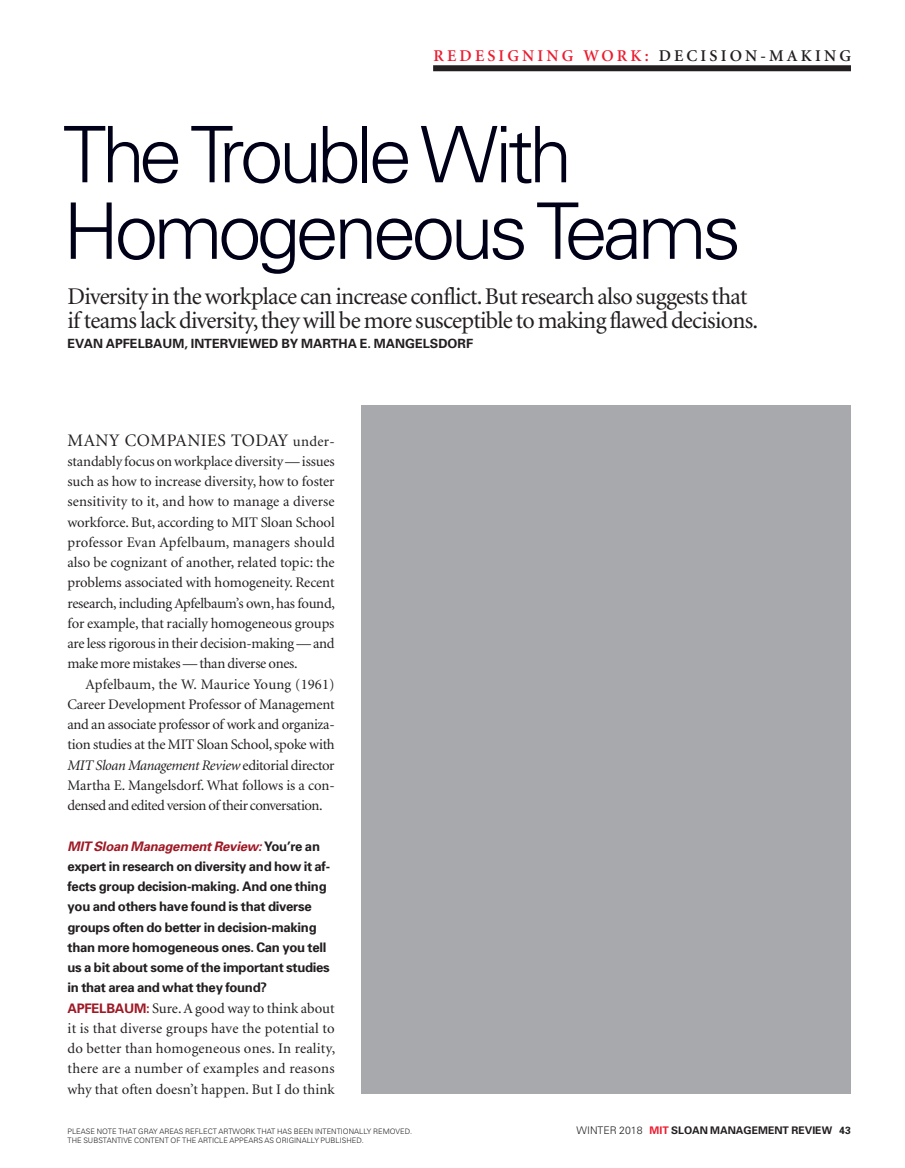
<style>
.page{position:relative;width:905px;height:1168px;background:#fff}
.page>*{position:absolute;margin:0;border:0;box-sizing:border-box;transform-origin:0 0}
.t1{font:300 78px/76.5px "Univers";letter-spacing:-.06em;color:#000018}
.t2{font:24px/24px "Minion";letter-spacing:-.03em;color:#231f20}
.t3{font:17.7px "Minion";letter-spacing:.025em;color:#231f20}
.t4{font:600 16.5px "Minion";letter-spacing:.19em;color:#ed1b2f}
.t5{font:14.7px/20.2px "Minion";letter-spacing:-.02em;color:#231f20;text-align:justify}
.t6{font:700 13.2px/20.2px "Univers";letter-spacing:-.02em;color:#231f20}
.t7{font:700 12.75px "Univers";color:#231f20}
.t8{font:700 10.5px "Univers";color:#231f20}
.t9{font:300 7.5px/9px "Univers";color:#231f20}
.s1{color:#231f20}
.s2{font-size:14.7px}
.s3{font-style:italic}
.s4{font-style:italic;color:#9e1925}
.s5{font-family:"Univers";font-weight:700;font-size:13.2px;color:#9e1925}
.s6{font-weight:300}
.s7{color:#ed1b2f}
</style>
<div class="page">
<div style="left:433px;top:65px;width:417px;height:6px;background:#231f20"></div>
<div style="left:362px;top:405px;width:488px;height:689px;background:#a7a9ac"></div>
<p class="t4" style="left:433px;top:47px;width:419px">REDESIGNING WORK: <span class="s1">DECISION-MAKING</span></p>
<h1 class="t1" style="left:63px;top:114px;width:679px">The Trouble With<br>Homogeneous Teams</h1>
<h2 class="t2" style="left:68px;top:285px;width:692px">Diversity in the workplace can increase conflict. But research also suggests that if teams lack diversity, they will be more susceptible to making flawed decisions.</h2>
<p class="t7" style="left:68px;top:335px;width:407px">EVAN APFELBAUM, INTERVIEWED BY MARTHA E. MANGELSDORF</p>
<p class="t3" style="left:68px;top:431px;width:269px">MANY COMPANIES TODAY <span class="s2">under-</span></p>
<p class="t5" style="left:68px;top:451px;width:269px">standably focus on workplace diversity — issues such as how to increase diversity, how to foster sensitivity to it, and how to manage a diverse workforce. But, according to MIT Sloan School professor Evan Apfelbaum, managers should also be cognizant of another, related topic: the problems associated with homogeneity. Recent research, including Apfelbaum’s own, has found, for example, that racially homogeneous groups are less rigorous in their decision-making — and make more mistakes — than diverse ones.</p>
<p class="t5" style="left:68px;top:674px;width:269px;text-indent:18px">Apfelbaum, the W. Maurice Young (1961)<br>Career Development Professor of Management and an associate professor of work and organiza&shy;tion studies at the MIT Sloan School, spoke with <span class="s3">MIT Sloan Management Review</span> editorial director Martha E. Mangelsdorf. What follows is a con&shy;densed and edited version of their conversation.</p>
<p class="t6" style="left:68px;top:835px;width:264px"><span class="s4">MIT Sloan Management Review:</span> You’re an expert in research on diversity and how it af&shy;fects group decision-making. And one thing you and others have found is that diverse groups often do better in decision-making than more homogeneous ones. Can you tell us a bit about some of the important studies in that area and what they found?</p>
<p class="t5" style="left:68px;top:998px;width:269px"><span class="s5">APFELBAUM:</span> Sure. A good way to think about it is that diverse groups have the potential to do better than homogeneous ones. In reality, there are a number of examples and reasons why that often doesn’t happen. But I do think</p>
<p class="t9" style="left:68px;top:1127px;width:346px">PLEASE NOTE THAT GRAY AREAS REFLECT ARTWORK THAT HAS BEEN INTENTIONALLY REMOVED.<br>THE SUBSTANTIVE CONTENT OF THE ARTICLE APPEARS AS ORIGINALLY PUBLISHED.</p>
<p class="t8" style="left:576px;top:1124px;width:276px"><span class="s6">WINTER 2018</span> <span class="s7">MIT</span> SLOAN MANAGEMENT REVIEW 43</p>
</div>
